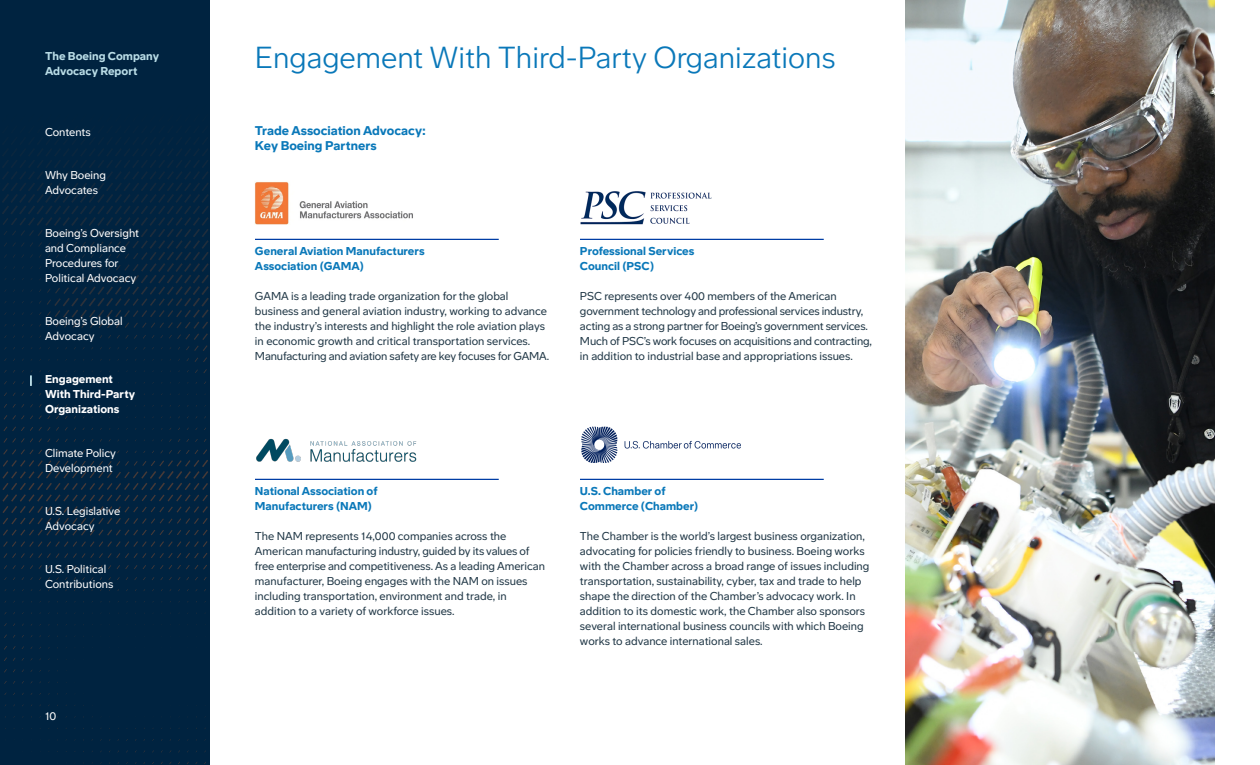
<style>
.page{position:relative;width:1260px;height:765px;background:#fff}
.page>*{position:absolute;margin:0;border:0;box-sizing:border-box;transform-origin:0 0}
.Headline{font:300 30px "Boeing Meso";color:#0a78b9}
.Subhead{font:900 12.5px/15px "Boeing Meso";color:#0a78b9}
.Body_Text{font:11.25px/15px "Boeing Meso";color:#203746}
.Anchor_Navigation{font:11.25px/15px "Boeing Meso";color:#fff}
.Body_Text_-_Bold{font:900 11.25px/15px "Boeing Meso";color:#0a78b9}
.Anchor_Navigation-2{font:900 11.25px/15px "Boeing Meso";color:#fff}
.Body_Text_-_Bold-2{font:900 11.25px/15px "Boeing Meso";color:#b9dce6}
</style>
<div class="page">
<div style="left:0;top:0;width:210px;height:765px;background:#002340"></div>
<svg style="left:2px;top:152px;width:150px;height:176px"></svg>
<svg style="left:117px;top:335px;width:20px;height:4px"></svg>
<svg style="left:152px;top:149px;width:48px;height:202px"></svg>
<svg style="left:201px;top:149px;width:8px;height:202px"></svg>
<svg style="left:195px;top:357px;width:12px;height:5px"></svg>
<svg style="left:195px;top:369px;width:12px;height:4px"></svg>
<svg style="left:4px;top:415px;width:21px;height:5px"></svg>
<svg style="left:39px;top:415px;width:11px;height:4px"></svg>
<svg style="left:3px;top:426px;width:30px;height:5px"></svg>
<svg style="left:4px;top:438px;width:21px;height:5px"></svg>
<svg style="left:39px;top:438px;width:11px;height:4px"></svg>
<svg style="left:169px;top:450px;width:21px;height:4px"></svg>
<svg style="left:195px;top:449px;width:12px;height:5px"></svg>
<svg style="left:150px;top:460px;width:58px;height:64px"></svg>
<svg style="left:2px;top:449px;width:145px;height:98px"></svg>
<svg style="left:107px;top:530px;width:40px;height:17px"></svg>
<svg style="left:151px;top:530px;width:57px;height:17px"></svg>
<svg style="left:3px;top:553px;width:83px;height:5px"></svg>
<svg style="left:90px;top:553px;width:13px;height:5px"></svg>
<svg style="left:108px;top:553px;width:38px;height:5px"></svg>
<svg style="left:151px;top:553px;width:56px;height:5px"></svg>
<svg style="left:13px;top:565px;width:11px;height:4px"></svg>
<svg style="left:39px;top:565px;width:11px;height:4px"></svg>
<svg style="left:91px;top:565px;width:20px;height:4px"></svg>
<svg style="left:117px;top:565px;width:20px;height:4px"></svg>
<svg style="left:143px;top:565px;width:20px;height:4px"></svg>
<svg style="left:169px;top:565px;width:21px;height:4px"></svg>
<svg style="left:194px;top:565px;width:13px;height:5px"></svg>
<hr style="left:255px;top:239px;width:244px;height:1px;background:#003da5">
<hr style="left:255px;top:479px;width:244px;height:1px;background:#003da5">
<hr style="left:580px;top:239px;width:244px;height:1px;background:#003da5">
<hr style="left:580px;top:479px;width:244px;height:1px;background:#003da5">
<img style="left:255px;top:182px;width:158px;height:43px">
<img style="left:256px;top:438px;width:161px;height:24px">
<img style="left:580px;top:191px;width:132px;height:34px">
<img style="left:581px;top:426px;width:160px;height:37px">
<svg style="left:30px;top:370px;width:3px;height:16px"></svg>
<img style="left:905px;top:0;width:310px;height:765px">
<p class="Body_Text_-_Bold-2" style="left:45px;top:49px;width:116px">The Boeing Company<br>Advocacy Report</p>
<p class="Anchor_Navigation" style="left:45px;top:124px;width:47px">Contents</p>
<p class="Anchor_Navigation" style="left:45px;top:168px;width:63px">Why Boeing<br>Advocates</p>
<p class="Anchor_Navigation" style="left:45px;top:226px;width:96px">Boeing’s Oversight and Compliance<br>Procedures for<br>Political Advocacy</p>
<p class="Anchor_Navigation" style="left:45px;top:314px;width:79px">Boeing’s Global<br>Advocacy</p>
<p class="Anchor_Navigation-2" style="left:45px;top:372px;width:92px">Engagement<br>With Third-Party<br>Organizations</p>
<p class="Anchor_Navigation" style="left:45px;top:445px;width:73px">Climate Policy<br>Development</p>
<p class="Anchor_Navigation" style="left:45px;top:503px;width:77px">U.S. Legislative<br>Advocacy</p>
<p class="Anchor_Navigation" style="left:45px;top:561px;width:70px">U.S. Political<br>Contributions</p>
<p class="Anchor_Navigation-2" style="left:66px;top:168px;width:45px;text-indent:6px">Boeing ocates</p>
<p class="Anchor_Navigation" style="left:63px;top:372px;width:68px;text-align:center">ement<br>h Third-Party nizations</p>
<p class="Anchor_Navigation" style="left:45px;top:709px;width:13px">10</p>
<p class="Headline" style="left:255px;top:39px;width:582px">Engagement With Third-Party Organizations</p>
<p class="Subhead" style="left:255px;top:123px;width:172px">Trade Association Advocacy:<br>Key Boeing Partners</p>
<p class="Body_Text_-_Bold" style="left:255px;top:244px;width:171px">General Aviation Manufacturers<br>Association (GAMA)</p>
<p class="Body_Text" style="left:255px;top:289px;width:296px">GAMA is a leading trade organization for the global business and general aviation industry, working to advance the industry’s interests and highlight the role aviation plays in economic growth and critical transportation services.<br>Manufacturing and aviation safety are key focuses for GAMA.</p>
<p class="Body_Text_-_Bold" style="left:580px;top:244px;width:116px">Professional Services<br>Council (PSC)</p>
<p class="Body_Text" style="left:580px;top:289px;width:293px">PSC represents over 400 members of the American government technology and professional services industry, acting as a strong partner for Boeing’s government services.<br>Much of PSC’s work focuses on acquisitions and contracting, in addition to industrial base and appropriations issues.</p>
<p class="Body_Text_-_Bold" style="left:255px;top:484px;width:124px">National Association of<br>Manufacturers (NAM)</p>
<p class="Body_Text" style="left:255px;top:529px;width:292px">The NAM represents 14,000 companies across the American manufacturing industry, guided by its values of free enterprise and competitiveness. As a leading American manufacturer, Boeing engages with the NAM on issues including transportation, environment and trade, in addition to a variety of workforce issues.</p>
<p class="Body_Text_-_Bold" style="left:580px;top:484px;width:120px">U.S. Chamber of<br>Commerce (Chamber)</p>
<p class="Body_Text" style="left:580px;top:529px;width:291px">The Chamber is the world’s largest business organization, advocating for policies friendly to business. Boeing works with the Chamber across a broad range of issues including transportation, sustainability, cyber, tax and trade to help shape the direction of the Chamber’s advocacy work. In addition to its domestic work, the Chamber also sponsors several international business councils with which Boeing works to advance international sales.</p>
</div>
